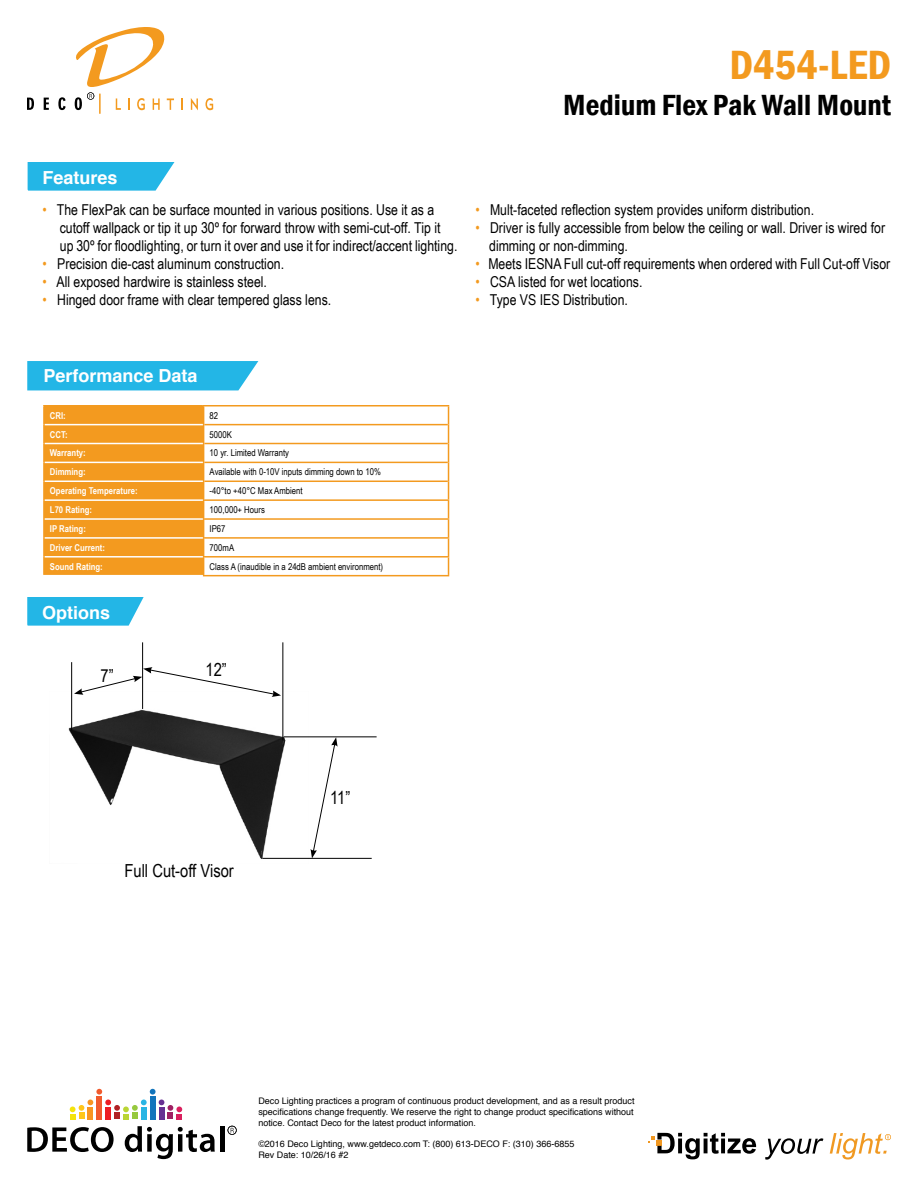
<style>
.page{position:relative;width:918px;height:1188px;background:#fff}
.page>*{position:absolute;margin:0;border:0;box-sizing:border-box;transform-origin:0 0}
.t1{font:600 condensed 42px "Franklin Gothic";color:#f39a1f}
.t2{font:600 condensed 30px "Franklin Gothic";color:#000}
.t3{font:700 18px "Helvetica";color:#fff}
.t4{font:18px "Arial Narrow";color:#000}
.t5{font:15px/18px "Arial Narrow";color:#000}
.t6{font:9.45px "Arial Narrow";color:#000}
.t7{font:700 9.45px "Arial Narrow";color:#fff}
.t8{font:9px/10.8px "Helvetica";color:#000;text-align:justify}
.s1{color:#f39a1f}
</style>
<div class="page">
<svg style="left:27px;top:98px;width:7px;height:12px"></svg>
<svg style="left:44px;top:98px;width:5px;height:12px"></svg>
<svg style="left:58px;top:97px;width:8px;height:13px"></svg>
<svg style="left:181px;top:98px;width:2px;height:12px"></svg>
<svg style="left:191px;top:98px;width:7px;height:12px"></svg>
<svg style="left:205px;top:98px;width:8px;height:12px"></svg>
<hr style="left:99px;top:94px;width:2px;height:20px;background:#f39a1f">
<svg style="left:75px;top:27px;width:99px;height:83px"></svg>
<svg style="left:70px;top:1089px;width:112px;height:30px"></svg>
<svg style="left:27px;top:1127px;width:87px;height:25px"></svg>
<svg style="left:125px;top:1126px;width:90px;height:33px"></svg>
<hr style="left:220px;top:1126px;width:4px;height:26px;background:#000">
<svg style="left:228px;top:1126px;width:9px;height:9px"></svg>
<svg style="left:765px;top:1138px;width:58px;height:22px"></svg>
<svg style="left:830px;top:1133px;width:61px;height:27px"></svg>
<svg style="left:648px;top:1133px;width:108px;height:26px"></svg>
<svg style="left:28px;top:162px;width:146px;height:29px;background:#33bbe7"></svg>
<div style="left:27px;top:361px;width:231px;height:29px;background:#23b6e6"></div>
<hr style="left:203px;top:499px;width:246px;height:2px;background:#f39a1f">
<hr style="left:203px;top:518px;width:246px;height:2px;background:#f39a1f">
<hr style="left:203px;top:537px;width:246px;height:2px;background:#f39a1f">
<hr style="left:203px;top:556px;width:246px;height:2px;background:#f39a1f">
<svg style="left:448px;top:406px;width:1px;height:169px"></svg>
<hr style="left:203px;top:575px;width:246px;height:1px;background:#f39a1f">
<hr style="left:204px;top:424px;width:244px;height:1px;background:#f39a1f">
<hr style="left:204px;top:443px;width:244px;height:1px;background:#f39a1f">
<hr style="left:204px;top:462px;width:244px;height:1px;background:#f39a1f">
<hr style="left:204px;top:481px;width:244px;height:1px;background:#f39a1f">
<hr style="left:203px;top:405px;width:246px;height:1px;background:#f39a1f">
<hr style="left:43px;top:405px;width:160px;height:1px;background:#f39a1f">
<div style="left:43px;top:406px;width:161px;height:169px;background:#f39a1f"></div>
<hr style="left:45px;top:424px;width:158px;height:1px;background:#fff">
<hr style="left:45px;top:443px;width:158px;height:1px;background:#fff">
<hr style="left:45px;top:462px;width:158px;height:1px;background:#fff">
<hr style="left:45px;top:481px;width:158px;height:1px;background:#fff">
<hr style="left:45px;top:499px;width:158px;height:2px;background:#fff">
<hr style="left:45px;top:518px;width:158px;height:2px;background:#fff">
<hr style="left:45px;top:537px;width:158px;height:2px;background:#fff">
<hr style="left:45px;top:556px;width:158px;height:2px;background:#fff">
<img style="left:68px;top:691px;width:241px;height:168px">
<hr style="left:71px;top:662px;width:1px;height:68px;background:#000">
<hr style="left:282px;top:642px;width:1px;height:98px;background:#000">
<hr style="left:284px;top:736px;width:93px;height:1px;background:#000">
<hr style="left:262px;top:858px;width:110px;height:1px;background:#000">
<hr style="left:142px;top:642px;width:1px;height:67px;background:#000">
<svg style="left:74px;top:667px;width:207px;height:30px"></svg>
<svg style="left:311px;top:737px;width:27px;height:121px"></svg>
<svg style="left:27px;top:597px;width:117px;height:29px;background:#34bbe8"></svg>
<h1 class="t1" style="left:730px;top:37px;width:163px">D454-LED</h1>
<h2 class="t2" style="left:563px;top:85px;width:329px">Medium Flex Pak Wall Mount</h2>
<p class="t3" style="left:43px;top:163px;width:77px">Features</p>
<p class="t5" style="left:60px;top:201px;width:399px;text-indent:-17px"><span class="s1">•</span> The FlexPak can be surface mounted in various positions. Use it as a cutoff wallpack or tip it up 30º for forward throw with semi-cut-off. Tip it up 30º for floodlighting, or turn it over and use it for indirect/accent lighting.</p>
<p class="t5" style="left:43px;top:255px;width:243px"><span class="s1">•</span> Precision die-cast aluminum construction.</p>
<p class="t5" style="left:43px;top:273px;width:226px"><span class="s1">•</span> All exposed hardwire is stainless steel.</p>
<p class="t5" style="left:43px;top:291px;width:290px"><span class="s1">•</span> Hinged door frame with clear tempered glass lens.</p>
<p class="t5" style="left:476px;top:201px;width:340px"><span class="s1">•</span> Mult-faceted reflection system provides uniform distribution.</p>
<p class="t5" style="left:489px;top:219px;width:397px;text-indent:-14px"><span class="s1">•</span> Driver is fully accessible from below the ceiling or wall. Driver is wired for dimming or non-dimming.</p>
<p class="t5" style="left:476px;top:255px;width:416px"><span class="s1">•</span> Meets IESNA Full cut-off requirements when ordered with Full Cut-off Visor</p>
<p class="t5" style="left:476px;top:273px;width:169px"><span class="s1">•</span> CSA listed for wet locations.</p>
<p class="t5" style="left:476px;top:291px;width:154px"><span class="s1">•</span> Type VS IES Distribution.</p>
<p class="t3" style="left:43px;top:361px;width:156px">Performance Data</p>
<p class="t7" style="left:50px;top:408px;width:17px">CRI:</p>
<p class="t6" style="left:210px;top:408px;width:10px">82</p>
<p class="t7" style="left:50px;top:427px;width:19px">CCT:</p>
<p class="t6" style="left:210px;top:427px;width:24px">5000K</p>
<p class="t7" style="left:50px;top:446px;width:37px">Warranty:</p>
<p class="t6" style="left:210px;top:446px;width:81px">10 yr. Limited Warranty</p>
<p class="t7" style="left:50px;top:465px;width:37px">Dimming:</p>
<p class="t6" style="left:210px;top:465px;width:173px">Available with 0-10V inputs dimming down to 10%</p>
<p class="t7" style="left:50px;top:484px;width:89px">Operating Temperature:</p>
<p class="t6" style="left:210px;top:484px;width:95px">-40°to +40°C Max Ambient</p>
<p class="t7" style="left:50px;top:503px;width:44px">L70 Rating:</p>
<p class="t6" style="left:210px;top:503px;width:57px">100,000+ Hours</p>
<p class="t7" style="left:50px;top:521px;width:38px">IP Rating:</p>
<p class="t6" style="left:210px;top:522px;width:17px">IP67</p>
<p class="t7" style="left:50px;top:540px;width:57px">Driver Current:</p>
<p class="t6" style="left:210px;top:541px;width:26px">700mA</p>
<p class="t7" style="left:50px;top:559px;width:54px">Sound Rating:</p>
<p class="t6" style="left:210px;top:559px;width:175px">Class A (inaudible in a 24dB ambient environment)</p>
<p class="t3" style="left:42px;top:598px;width:70px">Options</p>
<p class="t4" style="left:101px;top:662px;width:15px">7”</p>
<p class="t4" style="left:206px;top:656px;width:23px">12”</p>
<p class="t4" style="left:124px;top:857px;width:111px">Full Cut-off Visor</p>
<p class="t4" style="left:330px;top:785px;width:22px">11”</p>
<p class="t8" style="left:258px;top:1096px;width:378px">Deco Lighting practices a program of continuous product development, and as a result product specifications change frequently. We reserve the right to change product specifications without notice. Contact Deco for the latest product information.</p>
<p class="t8" style="left:258px;top:1139px;width:318px">©2016 Deco Lighting, www.getdeco.com T: (800) 613-DECO F: (310) 366-6855<br>Rev Date: 10/26/16 #2</p>
</div>
